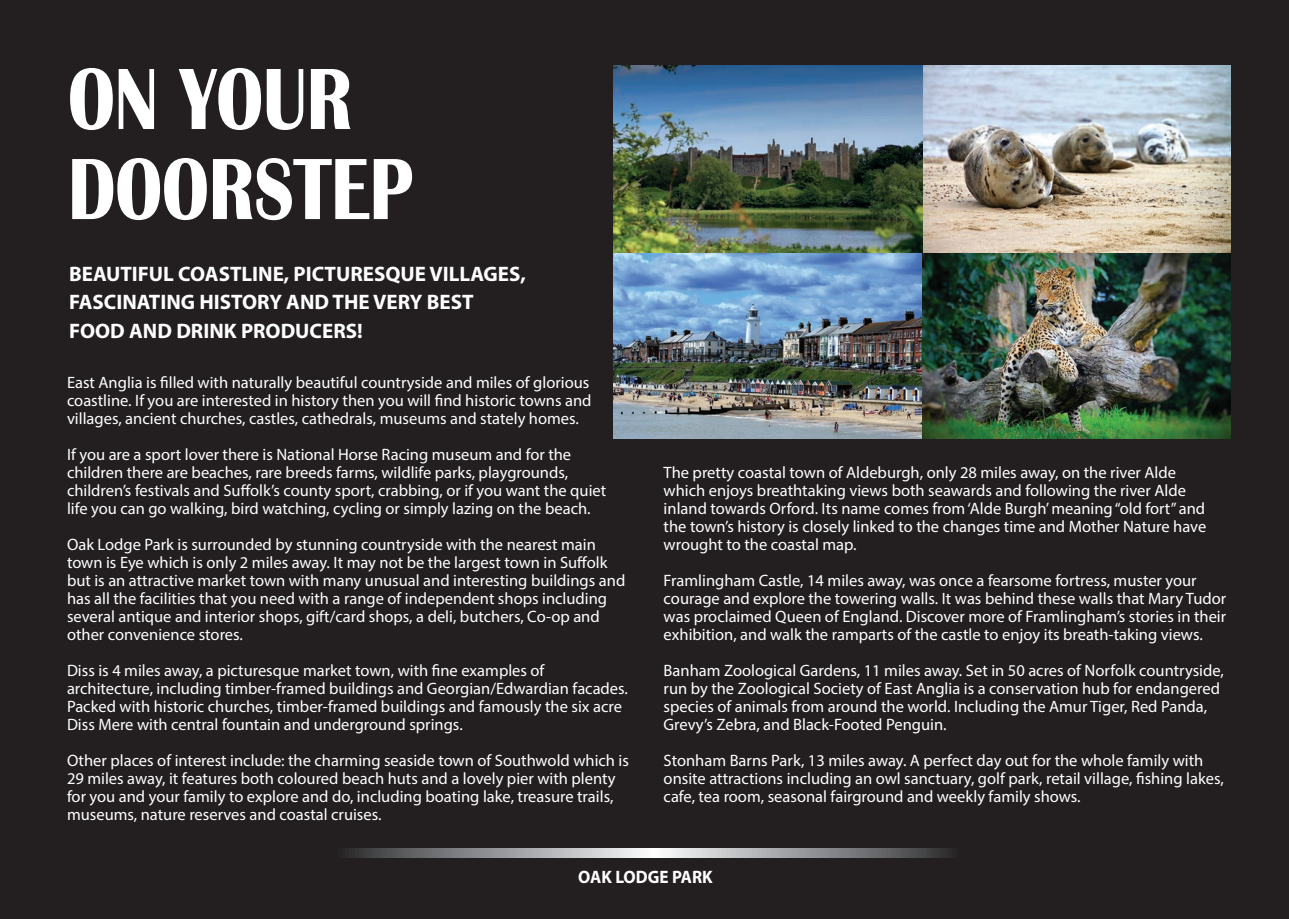
<style>
.page{position:relative;width:1289px;height:919px;background:#fff}
.page>*{position:absolute;margin:0;border:0;box-sizing:border-box;transform-origin:0 0}
.t1{font:700 90px/90px "Britannic";color:#fff;scale:.8 1}
.t2{font:700 21px/28.5px "Myriad Pro";color:#fff}
.t3{font:700 18px "Myriad Pro";color:#fff;scale:.95 1}
.t4{font:16.5px/18px "Myriad Pro";color:#fff}
</style>
<div class="page">
<div style="left:0;top:0;width:1288px;height:918px;background:#231f20"></div>
<svg style="left:345px;top:848px;width:607px;height:9px"></svg>
<img style="left:613px;top:66px;width:617px;height:372px">
<p class="t1" style="left:68px;top:55px;width:432px">ON YOUR<br>DOORSTEP</p>
<p class="t2" style="left:69px;top:258px;width:458px">BEAUTIFUL COASTLINE, PICTURESQUE VILLAGES,<br>FASCINATING HISTORY AND THE VERY BEST<br>FOOD AND DRINK PRODUCERS!</p>
<p class="t4" style="left:67px;top:373px;width:526px">East Anglia is filled with naturally beautiful countryside and miles of glorious coastline. If you are interested in history then you will find historic towns and villages, ancient churches, castles, cathedrals, museums and stately homes.</p>
<p class="t4" style="left:67px;top:445px;width:541px">If you are a sport lover there is National Horse Racing museum and for the children there are beaches, rare breeds farms, wildlife parks, playgrounds, children’s festivals and Suffolk’s county sport, crabbing, or if you want the quiet life you can go walking, bird watching, cycling or simply lazing on the beach.</p>
<p class="t4" style="left:67px;top:535px;width:560px">Oak Lodge Park is surrounded by stunning countryside with the nearest main town is Eye which is only 2 miles away. It may not be the largest town in Suffolk but is an attractive market town with many unusual and interesting buildings and has all the facilities that you need with a range of independent shops including several antique and interior shops, gift/card shops, a deli, butchers, Co-op and other convenience stores.</p>
<p class="t4" style="left:67px;top:661px;width:562px">Diss is 4 miles away, a picturesque market town, with fine examples of architecture, including timber-framed buildings and Georgian/Edwardian facades.<br>Packed with historic churches, timber-framed buildings and famously the six acre Diss Mere with central fountain and underground springs.</p>
<p class="t4" style="left:67px;top:751px;width:563px">Other places of interest include: the charming seaside town of Southwold which is 29 miles away, it features both coloured beach huts and a lovely pier with plenty for you and your family to explore and do, including boating lake, treasure trails, museums, nature reserves and coastal cruises.</p>
<p class="t4" style="left:663px;top:463px;width:544px">The pretty coastal town of Aldeburgh, only 28 miles away, on the river Alde which enjoys breathtaking views both seawards and following the river Alde inland towards Orford. Its name comes from ‘Alde Burgh’ meaning “old fort” and the town’s history is closely linked to the changes time and Mother Nature have wrought to the coastal map.</p>
<p class="t4" style="left:663px;top:571px;width:564px">Framlingham Castle, 14 miles away, was once a fearsome fortress, muster your courage and explore the towering walls. It was behind these walls that Mary Tudor was proclaimed Queen of England. Discover more of Framlingham’s stories in their exhibition, and walk the ramparts of the castle to enjoy its breath-taking views.</p>
<p class="t4" style="left:663px;top:661px;width:562px">Banham Zoological Gardens, 11 miles away. Set in 50 acres of Norfolk countryside, run by the Zoological Society of East Anglia is a conservation hub for endangered species of animals from around the world. Including the Amur Tiger, Red Panda, Grevy’s Zebra, and Black-Footed Penguin.</p>
<p class="t4" style="left:663px;top:751px;width:561px">Stonham Barns Park, 13 miles away. A perfect day out for the whole family with onsite attractions including an owl sanctuary, golf park, retail village, fishing lakes, cafe, tea room, seasonal fairground and weekly family shows.</p>
<p class="t3" style="left:578px;top:864px;width:143px">OAK LODGE PARK</p>
</div>
